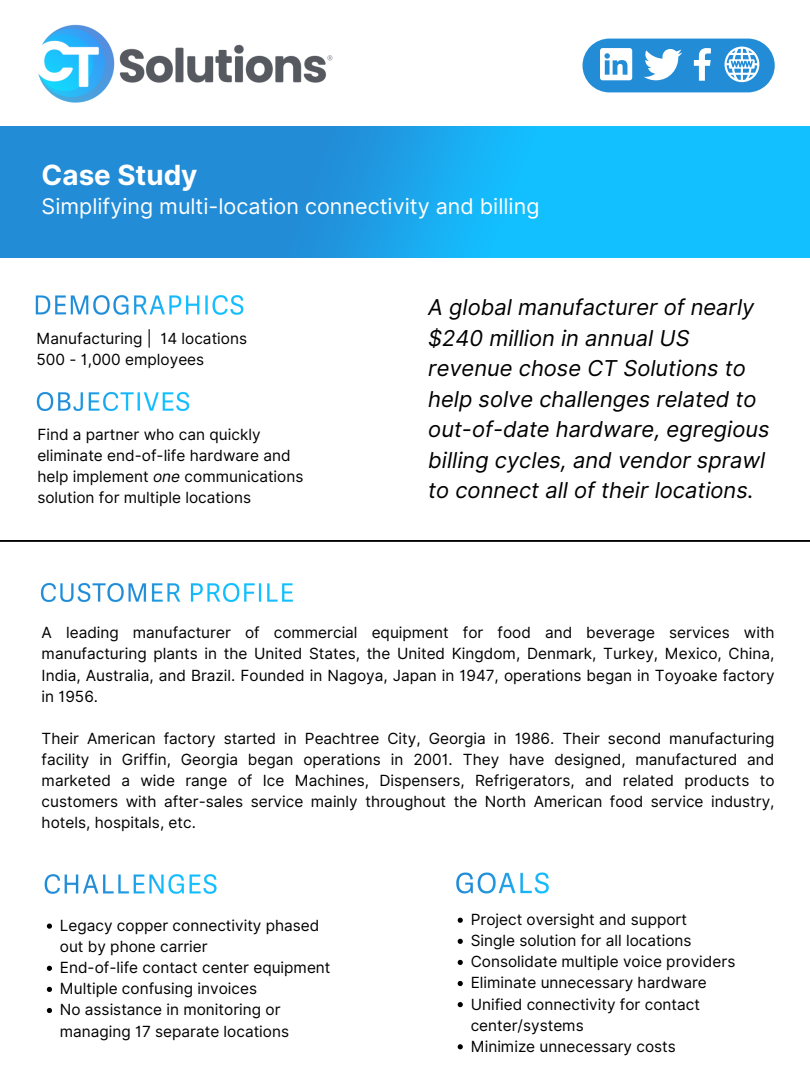
<style>
.page{position:relative;width:810px;height:1080px;background:#fff}
.page>*{position:absolute;margin:0;border:0;box-sizing:border-box;transform-origin:0 0}
.t1{font:700 27.81px "Inter";color:#fff}
.t2{font:italic 21.88px/30.5px "Inter";color:#000}
.t3{font:21.56px "Inter";color:#fff}
.t4{font:15.38px/21.1px "Inter";color:#000}
.s1{font-style:italic}
</style>
<div class="page">
<img style="left:38px;top:24px;width:295px;height:79px">
<hr style="left:0;top:540px;width:810px;height:2px;background:#000">
<img style="left:0;top:127px;width:810px;height:130px">
<img style="left:36px;top:391px;width:154px;height:21px">
<img style="left:40px;top:582px;width:253px;height:21px">
<img style="left:44px;top:874px;width:173px;height:20px">
<img style="left:456px;top:872px;width:93px;height:22px">
<img style="left:35px;top:295px;width:209px;height:20px">
<svg style="left:47px;top:924px;width:5px;height:5px"></svg>
<svg style="left:47px;top:966px;width:5px;height:5px"></svg>
<svg style="left:47px;top:987px;width:5px;height:5px"></svg>
<svg style="left:47px;top:1008px;width:5px;height:5px"></svg>
<svg style="left:458px;top:918px;width:5px;height:5px"></svg>
<svg style="left:458px;top:939px;width:5px;height:5px"></svg>
<svg style="left:458px;top:960px;width:5px;height:5px"></svg>
<svg style="left:458px;top:981px;width:5px;height:5px"></svg>
<svg style="left:458px;top:1002px;width:5px;height:5px"></svg>
<svg style="left:458px;top:1044px;width:5px;height:5px"></svg>
<svg style="left:583px;top:39px;width:192px;height:53px"></svg>
<h1 class="t1" style="left:42px;top:158px;width:157px">Case Study</h1>
<h3 class="t3" style="left:42px;top:193px;width:499px">Simplifying multi-location connectivity and billing</h3>
<p class="t4" style="left:37px;top:328px;width:212px">Manufacturing | 14 locations<br>500 - 1,000 employees</p>
<p class="t4" style="left:37px;top:424px;width:268px">Find a partner who can quickly eliminate end-of-life hardware and help implement <span class="s1">one</span> communications solution for multiple locations</p>
<h2 class="t2" style="left:428px;top:292px;width:343px">A global manufacturer of nearly $240 million in annual US revenue chose CT Solutions to help solve challenges related to out-of-date hardware, egregious billing cycles, and vendor sprawl to connect all of their locations.</h2>
<p class="t4" style="left:42px;top:622px;width:735px;text-align:justify">A leading manufacturer of commercial equipment for food and beverage services with manufacturing plants in the United States, the United Kingdom, Denmark, Turkey, Mexico, China, India, Australia, and Brazil. Founded in Nagoya, Japan in 1947, operations began in Toyoake factory in 1956.</p>
<p class="t4" style="left:42px;top:728px;width:735px;text-align:justify">Their American factory started in Peachtree City, Georgia in 1986. Their second manufacturing facility in Griffin, Georgia began operations in 2001. They have designed, manufactured and marketed a wide range of Ice Machines, Dispensers, Refrigerators, and related products to customers with after-sales service mainly throughout the North American food service industry, hotels, hospitals, etc.</p>
<p class="t4" style="left:60px;top:915px;width:272px">Legacy copper connectivity phased out by phone carrier<br>End-of-life contact center equipment<br>Multiple confusing invoices<br>No assistance in monitoring or managing 17 separate locations</p>
<p class="t4" style="left:471px;top:909px;width:266px">Project oversight and support<br>Single solution for all locations<br>Consolidate multiple voice providers<br>Eliminate unnecessary hardware<br>Unified connectivity for contact center/systems<br>Minimize unnecessary costs</p>
</div>
